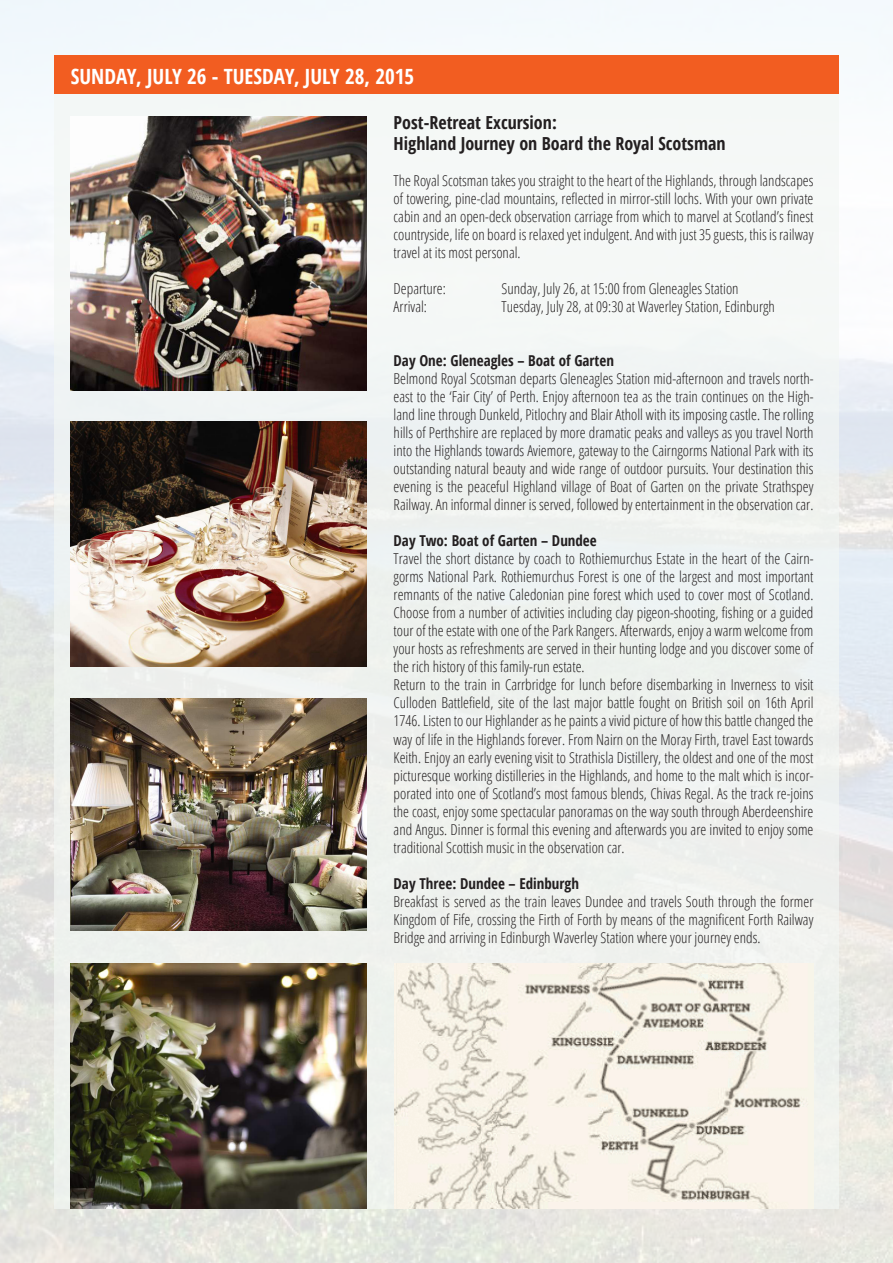
<style>
.page{position:relative;width:893px;height:1263px;background:#fff}
.page>*{position:absolute;margin:0;border:0;box-sizing:border-box;transform-origin:0 0}
.t1{font:700 condensed 21px "Open Sans";color:#fff}
.t2{font:700 condensed 18px "Open Sans";color:#231f20}
.t3{font:300 condensed 15px/18px "Open Sans";color:#231f20;text-align:justify}
.t4{font:700 condensed 15px "Open Sans";color:#231f20}
</style>
<div class="page">
<img style="left:0;top:0;width:893px;height:1263px">
<div style="left:55px;top:94px;width:784px;height:1115px;background:#f3f7f4"></div>
<img style="left:71px;top:964px;width:296px;height:245px">
<div style="left:54px;top:55px;width:785px;height:38px;background:#f25d21"></div>
<img style="left:70px;top:421px;width:297px;height:245px">
<img style="left:70px;top:699px;width:297px;height:232px">
<img style="left:70px;top:116px;width:297px;height:275px">
<img style="left:394px;top:964px;width:419px;height:245px">
<p class="t1" style="left:71px;top:62px;width:345px">SUNDAY, JULY 26 - TUESDAY, JULY 28, 2015</p>
<p class="t2" style="left:394px;top:110px;width:165px">Post-Retreat Excursion:</p>
<p class="t2" style="left:394px;top:131px;width:333px">Highland Journey on Board the Royal Scotsman</p>
<p class="t3" style="left:394px;top:171px;width:421px">The Royal Scotsman takes you straight to the heart of the Highlands, through landscapes of towering, pine-clad mountains, reflected in mirror-still lochs. With your own private cabin and an open-deck observation carriage from which to marvel at Scotland’s finest countryside, life on board is relaxed yet indulgent. And with just 35 guests, this is railway travel at its most personal.</p>
<p class="t3" style="left:394px;top:279px;width:54px">Departure:</p>
<p class="t3" style="left:502px;top:279px;width:238px">Sunday, July 26, at 15:00 from Gleneagles Station</p>
<p class="t3" style="left:394px;top:297px;width:35px">Arrival:</p>
<p class="t3" style="left:502px;top:297px;width:275px">Tuesday, July 28, at 09:30 at Waverley Station, Edinburgh</p>
<p class="t4" style="left:394px;top:350px;width:222px">Day One: Gleneagles – Boat of Garten</p>
<p class="t3" style="left:394px;top:369px;width:421px">Belmond Royal Scotsman departs Gleneagles Station mid-afternoon and travels north&shy;east to the ‘Fair City’ of Perth. Enjoy afternoon tea as the train continues on the High&shy;land line through Dunkeld, Pitlochry and Blair Atholl with its imposing castle. The rolling hills of Perthshire are replaced by more dramatic peaks and valleys as you travel North into the Highlands towards Aviemore, gateway to the Cairngorms National Park with its outstanding natural beauty and wide range of outdoor pursuits. Your destination this evening is the peaceful Highland village of Boat of Garten on the private Strathspey Railway. An informal dinner is served, followed by entertainment in the observation car.</p>
<p class="t4" style="left:394px;top:530px;width:205px">Day Two: Boat of Garten – Dundee</p>
<p class="t3" style="left:394px;top:549px;width:421px">Travel the short distance by coach to Rothiemurchus Estate in the heart of the Cairn&shy;gorms National Park. Rothiemurchus Forest is one of the largest and most important remnants of the native Caledonian pine forest which used to cover most of Scotland.<br>Choose from a number of activities including clay pigeon-shooting, fishing or a guided tour of the estate with one of the Park Rangers. Afterwards, enjoy a warm welcome from your hosts as refreshments are served in their hunting lodge and you discover some of the rich history of this family-run estate.</p>
<p class="t3" style="left:394px;top:675px;width:421px">Return to the train in Carrbridge for lunch before disembarking in Inverness to visit Culloden Battlefield, site of the last major battle fought on British soil on 16th April 1746. Listen to our Highlander as he paints a vivid picture of how this battle changed the way of life in the Highlands forever. From Nairn on the Moray Firth, travel East towards Keith. Enjoy an early evening visit to Strathisla Distillery, the oldest and one of the most picturesque working distilleries in the Highlands, and home to the malt which is incor&shy;porated into one of Scotland’s most famous blends, Chivas Regal. As the track re-joins the coast, enjoy some spectacular panoramas on the way south through Aberdeenshire and Angus. Dinner is formal this evening and afterwards you are invited to enjoy some traditional Scottish music in the observation car.</p>
<p class="t4" style="left:394px;top:872px;width:187px">Day Three: Dundee – Edinburgh</p>
<p class="t3" style="left:394px;top:891px;width:421px">Breakfast is served as the train leaves Dundee and travels South through the former Kingdom of Fife, crossing the Firth of Forth by means of the magnificent Forth Railway Bridge and arriving in Edinburgh Waverley Station where your journey ends.</p>
</div>
